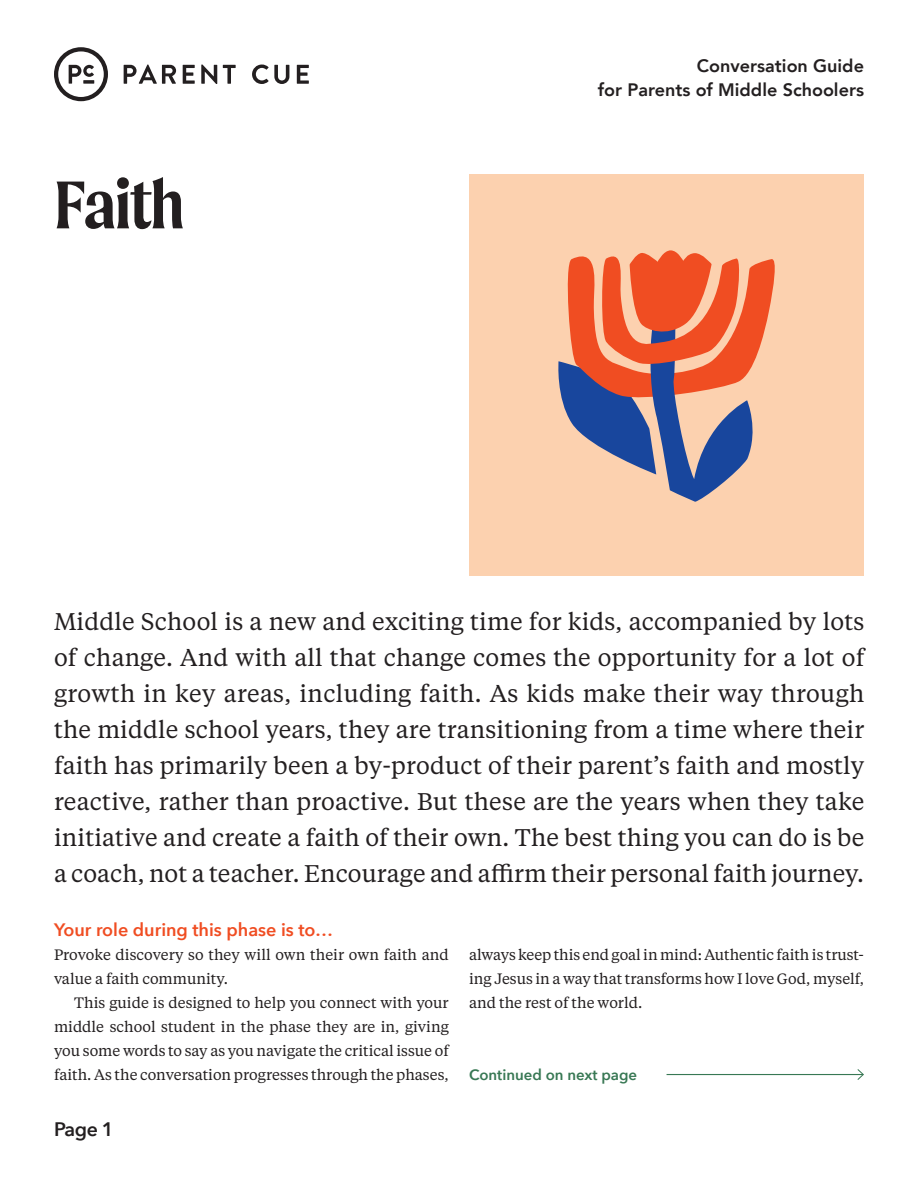
<style>
.page{position:relative;width:918px;height:1188px;background:#fff}
.page>*{position:absolute;margin:0;border:0;box-sizing:border-box;transform-origin:0 0}
.t1{font:600 72px "Moret";letter-spacing:-.02em;color:#231f20}
.Intro{font:24px/36px "Tiempos Text";letter-spacing:.005em;color:#231f20;text-align:justify}
.t2{font:600 19.5px "Avenir Next";color:#231f20}
.Page_Header_-_Catego{font:800 18px "Avenir";color:#231f20}
.Subhead{font:600 18px "Avenir Next";color:#f04d22}
.Body_Copy{font:15px/24px "Tiempos Text";color:#231f20;text-align:justify}
.Body_Copy_-_No_Inden{font:15px/24px "Tiempos Text";color:#231f20}
.t3{font:600 15px "Avenir Next";color:#387854}
</style>
<div class="page">
<svg style="left:124px;top:65px;width:52px;height:19px"></svg>
<svg style="left:183px;top:65px;width:12px;height:19px"></svg>
<svg style="left:201px;top:65px;width:16px;height:19px"></svg>
<svg style="left:223px;top:65px;width:13px;height:19px"></svg>
<svg style="left:297px;top:65px;width:12px;height:19px"></svg>
<svg style="left:252px;top:65px;width:37px;height:19px"></svg>
<svg style="left:54px;top:47px;width:54px;height:54px"></svg>
<hr style="left:667px;top:1074px;width:196px;height:1px;background:#387854">
<svg style="left:856px;top:1069px;width:8px;height:11px"></svg>
<div style="left:469px;top:174px;width:395px;height:402px;background:#fcd1af"></div>
<svg style="left:558px;top:250px;width:217px;height:252px"></svg>
<p class="t1" style="left:54px;top:163px;width:132px">Faith</p>
<p class="Page_Header_-_Catego" style="left:697px;top:52px;width:169px">Conversation Guide</p>
<p class="Page_Header_-_Catego" style="left:598px;top:76px;width:268px">for Parents of Middle Schoolers</p>
<p class="Intro" style="left:54px;top:602px;width:812px">Middle School is a new and exciting time for kids, accompanied by lots of change. And with all that change comes the opportunity for a lot of growth in key areas, including faith. As kids make their way through the middle school years, they are transitioning from a time where their faith has primarily been a by-product of their parent’s faith and mostly reactive, rather than proactive. But these are the years when they take initiative and create a faith of their own. The best thing you can do is be a coach, not a teacher. Encourage and affirm their personal faith journey.</p>
<p class="Subhead" style="left:54px;top:914px;width:281px">Your role during this phase is to…</p>
<p class="Body_Copy_-_No_Inden" style="left:54px;top:942px;width:396px">Provoke discovery so they will own their own faith and value a faith community.</p>
<p class="Body_Copy" style="left:54px;top:990px;width:396px;text-indent:20px">This guide is designed to help you connect with your middle school student in the phase they are in, giving you some words to say as you navigate the critical issue of faith. As the conversation progresses through the phases,</p>
<p class="Body_Copy" style="left:469px;top:942px;width:396px">always keep this end goal in mind: Authentic faith is trust&shy;ing Jesus in a way that transforms how I love God, myself, and the rest of the world.</p>
<p class="t3" style="left:469px;top:1062px;width:170px">Continued on next page</p>
<p class="t2" style="left:54px;top:1113px;width:61px">Page 1</p>
</div>
